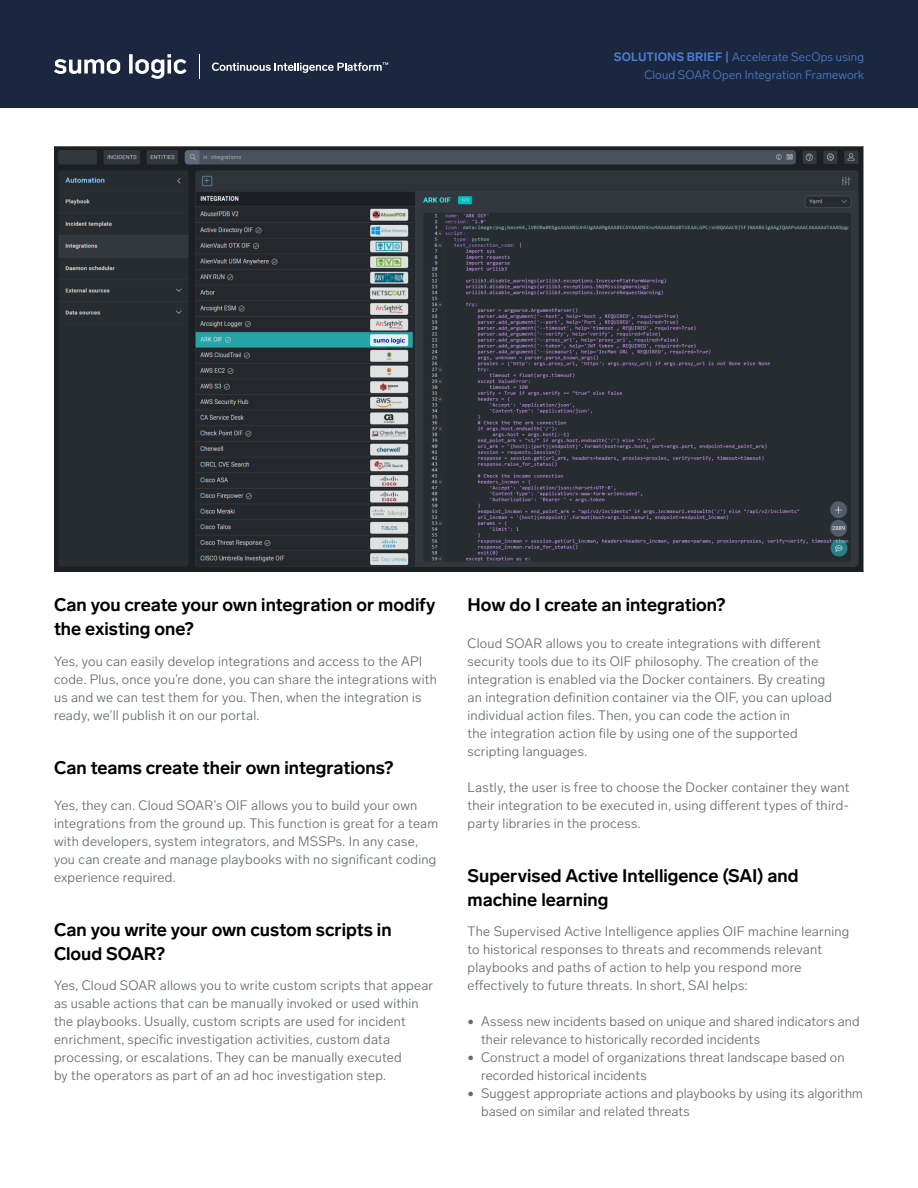
<style>
.page{position:relative;width:918px;height:1188px;background:#fff}
.page>*{position:absolute;margin:0;border:0;box-sizing:border-box;transform-origin:0 0}
.Section_Title{font:700 18px/24px "Lab Grotesque";color:#000}
.Body_Copy{font:300 13.5px/18px "Lab Grotesque";letter-spacing:.015em;color:#64696c}
.Market_Collateral_Ty{font:300 12px/18px "Lab Grotesque";letter-spacing:.01em;color:#4d7ed2;text-align:right}
.s1{font-weight:700}
</style>
<div class="page">
<div style="left:0;top:0;width:918px;height:108px;background:#1a273f"></div>
<svg style="left:199px;top:54px;width:1px;height:25px"></svg>
<svg style="left:54px;top:54px;width:133px;height:25px"></svg>
<svg style="left:212px;top:62px;width:176px;height:11px"></svg>
<img style="left:54px;top:146px;width:809px;height:426px">
<p class="Market_Collateral_Ty" style="left:614px;top:48px;width:252px"><span class="s1">SOLUTIONS BRIEF |</span> Accelerate SecOps using<br>Cloud SOAR Open Integration Framework</p>
<p class="Section_Title" style="left:54px;top:593px;width:383px">Can you create your own integration or modify the existing one?</p>
<p class="Body_Copy" style="left:54px;top:652px;width:384px">Yes, you can easily develop integrations and access to the API code. Plus, once you’re done, you can share the integrations with us and we can test them for you. Then, when the integration is ready, we’ll publish it on our portal.</p>
<p class="Section_Title" style="left:54px;top:756px;width:341px">Can teams create their own integrations?</p>
<p class="Body_Copy" style="left:54px;top:796px;width:386px">Yes, they can. Cloud SOAR’s OIF allows you to build your own integrations from the ground up. This function is great for a team with developers, system integrators, and MSSPs. In any case, you can create and manage playbooks with no significant coding experience required.</p>
<p class="Section_Title" style="left:54px;top:918px;width:339px">Can you write your own custom scripts in<br>Cloud SOAR?</p>
<p class="Body_Copy" style="left:54px;top:976px;width:381px">Yes, Cloud SOAR allows you to write custom scripts that appear as usable actions that can be manually invoked or used within the playbooks. Usually, custom scripts are used for incident enrichment, specific investigation activities, custom data processing, or escalations. They can be manually executed<br>by the operators as part of an ad hoc investigation step.</p>
<p class="Section_Title" style="left:468px;top:593px;width:259px">How do I create an integration?</p>
<p class="Body_Copy" style="left:468px;top:634px;width:366px">Cloud SOAR allows you to create integrations with different security tools due to its OIF philosophy. The creation of the integration is enabled via the Docker containers. By creating an integration definition container via the OIF, you can upload individual action files. Then, you can code the action in<br>the integration action file by using one of the supported scripting languages.</p>
<p class="Body_Copy" style="left:468px;top:778px;width:383px;text-align:justify">Lastly, the user is free to choose the Docker container they want their integration to be executed in, using different types of third&shy;party libraries in the process.</p>
<p class="Section_Title" style="left:468px;top:864px;width:333px">Supervised Active Intelligence (SAI) and machine learning</p>
<p class="Body_Copy" style="left:468px;top:922px;width:383px">The Supervised Active Intelligence applies OIF machine learning to historical responses to threats and recommends relevant playbooks and paths of action to help you respond more effectively to future threats. In short, SAI helps:</p>
<p class="Body_Copy" style="left:481px;top:1012px;width:380px;text-indent:-14px">• Assess new incidents based on unique and shared indicators and their relevance to historically recorded incidents</p>
<p class="Body_Copy" style="left:481px;top:1048px;width:365px;text-indent:-14px">• Construct a model of organizations threat landscape based on recorded historical incidents</p>
<p class="Body_Copy" style="left:481px;top:1084px;width:383px;text-indent:-14px">• Suggest appropriate actions and playbooks by using its algorithm based on similar and related threats</p>
</div>
